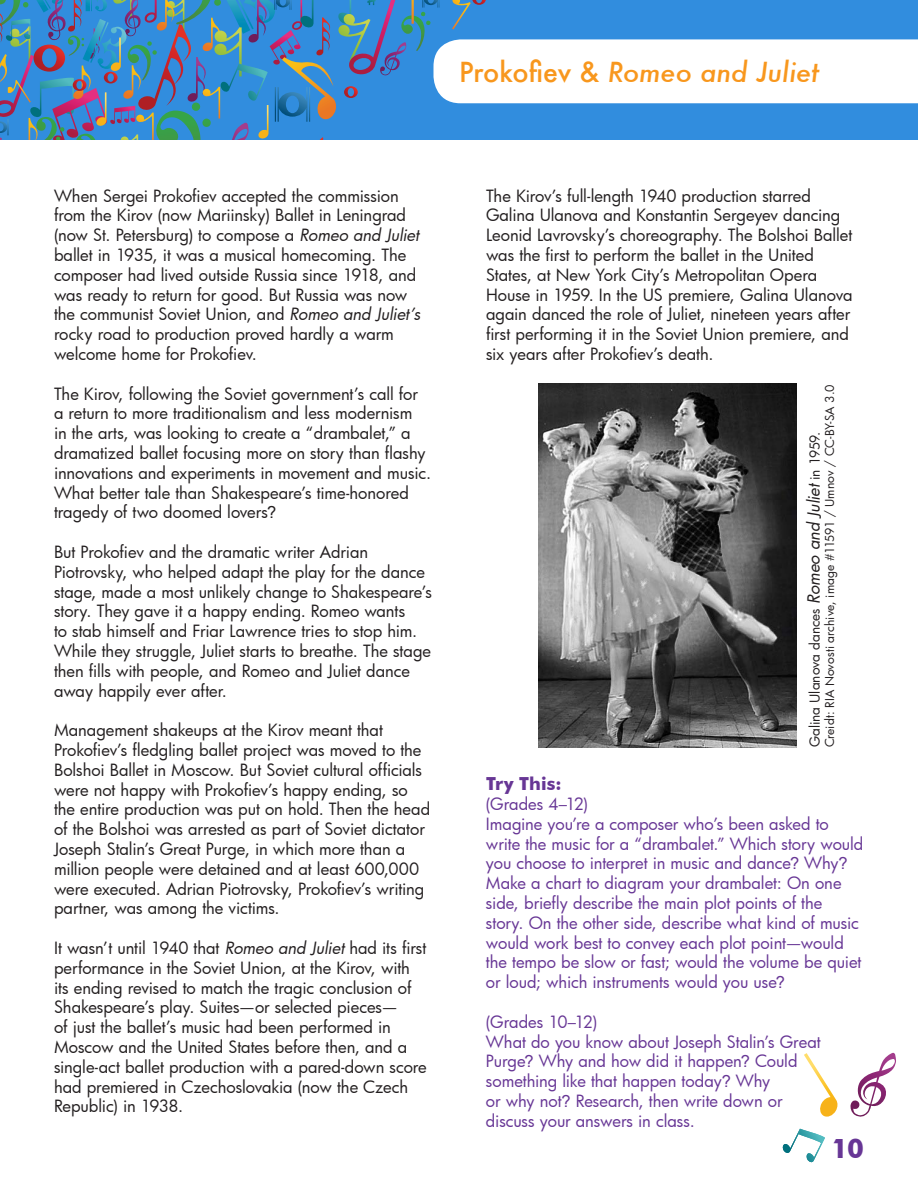
<style>
.page{position:relative;width:918px;height:1188px;background:#fff}
.page>*{position:absolute;margin:0;border:0;box-sizing:border-box;transform-origin:0 0}
.t1{font:italic 500 27px "Futura";letter-spacing:-.005em;color:#f8971d}
.t2{font:700 27px "Futura BT";color:#673695}
.t3{font:700 18px "Futura BT";color:#673695}
.t4{font:16.5px/19.8px "Futura";letter-spacing:-.005em;color:#231f20}
.t5{font:16.5px/19.8px "Futura";letter-spacing:-.005em;color:#673695}
.t6{font:13.5px "Futura";color:#231f20}
.t7{font:12px "Futura";color:#231f20}
.s1{font-style:normal}
.s2{font-style:italic}
.s3{font-family:"Arial"}
.s4{font-style:italic;font-size:16.5px}
</style>
<div class="page">
<svg style="left:0;top:0;width:918px;height:140px"></svg>
<img style="left:539px;top:384px;width:258px;height:363px">
<svg style="left:782px;top:1129px;width:43px;height:34px"></svg>
<svg style="left:850px;top:1053px;width:46px;height:64px"></svg>
<svg style="left:804px;top:1053px;width:34px;height:64px"></svg>
<h1 class="t1" style="left:459px;top:54px;width:362px"><span class="s1">Prokofiev &amp;</span> Romeo and Juliet</h1>
<p class="t4" style="left:54px;top:185px;width:368px">When Sergei Prokofiev accepted the commission from the Kirov (now Mariinsky) Ballet in Leningrad (now St. Petersburg) to compose a <span class="s2">Romeo and Juliet </span>ballet in 1935, it was a musical homecoming. The composer had lived outside Russia since 1918, and was ready to return for good. But Russia was now the communist Soviet Union, and <span class="s2">Romeo and Juliet’s </span>rocky road to production proved hardly a warm welcome home for Prokofiev.</p>
<p class="t4" style="left:54px;top:383px;width:379px">The Kirov, following the Soviet government’s call for a return to more traditionalism and less modernism<br>in the arts, was looking to create a “drambalet,” a dramatized ballet focusing more on story than flashy innovations and experiments in movement and music.<br>What better tale than Shakespeare’s time-honored tragedy of two doomed lovers<span class="s3">?</span></p>
<p class="t4" style="left:54px;top:542px;width:379px">But Prokofiev and the dramatic writer Adrian Piotrovsky, who helped adapt the play for the dance stage, made a most unlikely change to Shakespeare’s story. They gave it a happy ending. Romeo wants<br>to stab himself and Friar Lawrence tries to stop him.<br>While they struggle, Juliet starts to breathe. The stage then fills with people, and Romeo and Juliet dance away happily ever after.</p>
<p class="t4" style="left:54px;top:720px;width:378px">Management shakeups at the Kirov meant that Prokofiev’s fledgling ballet project was moved to the Bolshoi Ballet in Moscow. But Soviet cultural officials were not happy with Prokofiev’s happy ending, so the entire production was put on hold. Then the head of the Bolshoi was arrested as part of Soviet dictator Joseph Stalin’s Great Purge, in which more than a million people were detained and at least 600,000 were executed. Adrian Piotrovsky, Prokofiev’s writing partner, was among the victims.</p>
<p class="t4" style="left:54px;top:938px;width:374px">It wasn’t until 1940 that <span class="s2">Romeo and Juliet</span> had its first performance in the Soviet Union, at the Kirov, with its ending revised to match the tragic conclusion of Shakespeare’s play. Suites—or selected pieces—<br>of just the ballet’s music had been performed in Moscow and the United States before then, and a single-act ballet production with a pared-down score had premiered in Czechoslovakia (now the Czech Republic) in 1938.</p>
<p class="t4" style="left:486px;top:185px;width:368px">The Kirov’s full-length 1940 production starred Galina Ulanova and Konstantin Sergeyev dancing Leonid Lavrovsky’s choreography. The Bolshoi Ballet was the first to perform the ballet in the United States, at New York City’s Metropolitan Opera House in 1959. In the US premiere, Galina Ulanova again danced the role of Juliet, nineteen years after first performing it in the Soviet Union premiere, and six years after Prokofiev’s death.</p>
<p class="t7" style="left:822px;top:747px;width:364px;rotate:-90deg">Creidt: RIA Novosti archive, image #11591 / Umnov / CC-BY-SA 3.0</p>
<p class="t6" style="left:806px;top:747px;width:317px;rotate:-90deg">Galina Ulanova dances <span class="s4">Romeo and Juliet</span> in 1959.</p>
<p class="t3" style="left:486px;top:773px;width:77px">Try This:</p>
<p class="t5" style="left:486px;top:794px;width:379px">(Grades 4–12)<br>Imagine you’re a composer who’s been asked to write the music for a “drambalet.” Which story would you choose to interpret in music and dance<span class="s3">?</span> Why<span class="s3">?<br></span>Make a chart to diagram your drambalet: On one side, briefly describe the main plot points of the story. On the other side, describe what kind of music would work best to convey each plot point—would the tempo be slow or fast; would the volume be quiet or loud; which instruments would you use<span class="s3">?</span></p>
<p class="t5" style="left:486px;top:1011px;width:336px">(Grades 10–12)<br>What do you know about Joseph Stalin’s Great Purge<span class="s3">?</span> Why and how did it happen<span class="s3">?</span> Could something like that happen today<span class="s3">?</span> Why<br>or why not<span class="s3">?</span> Research, then write down or discuss your answers in class.</p>
<h1 class="t2" style="left:832px;top:1132px;width:34px">10</h1>
</div>
